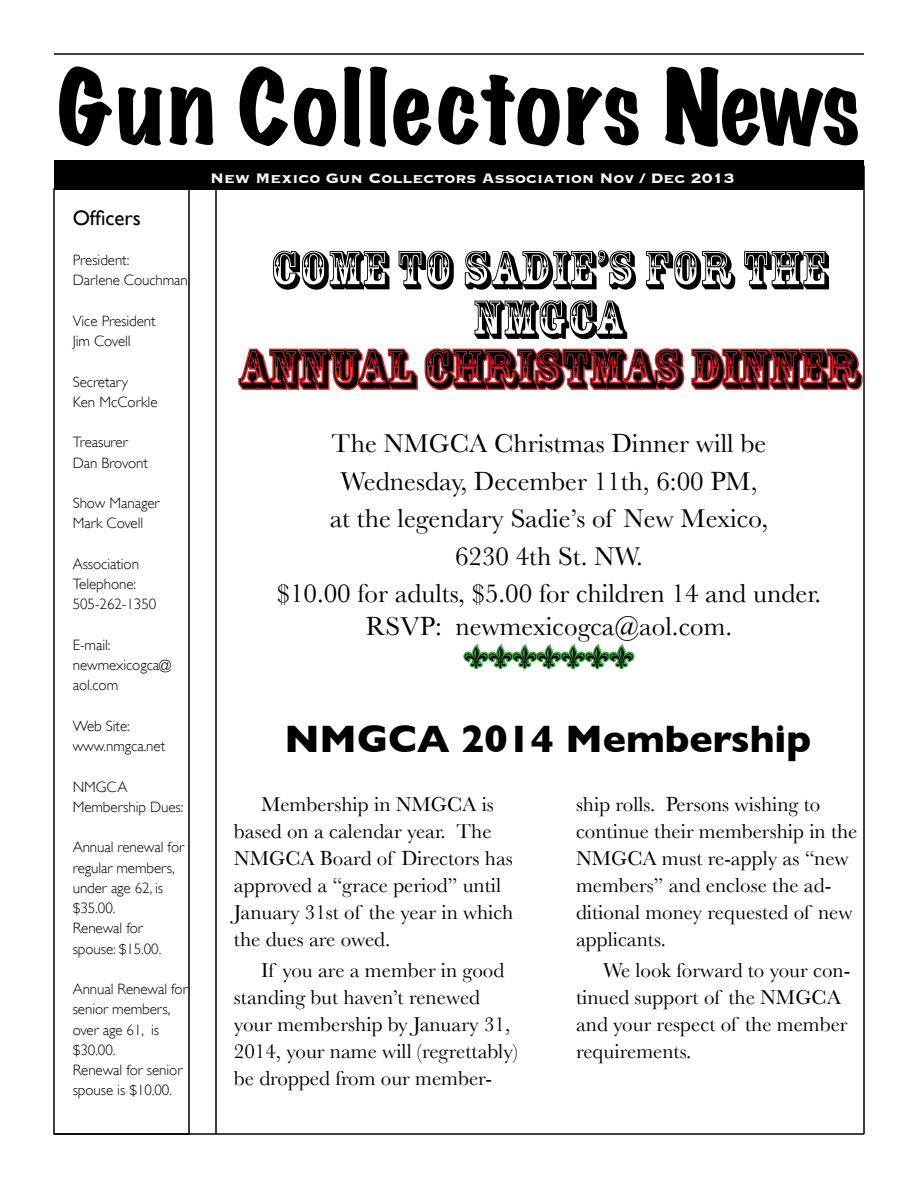
<style>
.page{position:relative;width:918px;height:1188px;background:#fff}
.page>*{position:absolute;margin:0;border:0;box-sizing:border-box;transform-origin:0 0}
.t1{font:expanded 93px "Marker Felt";letter-spacing:.035em;color:#000}
.t2{font:51px/49.5px "Rosewood Std";color:#000;text-align:center}
.t3{font:700 39px "Gill Sans";color:#000}
.t4{font:27px/37.5px "Baskerville";color:#000;text-align:center}
.t5{font:21px/27px "Baskerville";color:#000}
.t6{font:21px "Gill Sans";letter-spacing:-.005em;color:#000}
.t7{font:700 18px "Copperplate";color:#f7f7f7}
.t8{font:300 15px/20.2px "Gill Sans";letter-spacing:-.005em;color:#000}
</style>
<div class="page">
<div style="left:55px;top:161px;width:808px;height:28px;background:#000"></div>
<div style="left:54px;top:160px;width:810px;height:30px;border:2px solid #000"></div>
<hr style="left:215px;top:189px;width:2px;height:945px;background:#000">
<hr style="left:54px;top:1133px;width:810px;height:2px;background:#000">
<hr style="left:863px;top:166px;width:2px;height:968px;background:#000">
<hr style="left:54px;top:53px;width:810px;height:2px;background:#000">
<svg style="left:238px;top:316px;width:626px;height:101px"></svg>
<svg style="left:463px;top:643px;width:172px;height:27px"></svg>
<h1 class="t1" style="left:58px;top:33px;width:804px">Gun Collectors News</h1>
<p class="t6" style="left:73px;top:205px;width:70px">Officers</p>
<p class="t8" style="left:73px;top:249px;width:117px">President:<br>Darlene Couchman</p>
<p class="t8" style="left:73px;top:310px;width:85px">Vice President<br>Jim Covell</p>
<p class="t8" style="left:73px;top:371px;width:86px">Secretary<br>Ken McCorkle</p>
<p class="t8" style="left:73px;top:432px;width:77px">Treasurer<br>Dan Brovont</p>
<p class="t8" style="left:73px;top:492px;width:88px">Show Manager<br>Mark Covell</p>
<p class="t8" style="left:73px;top:553px;width:85px">Association<br>Telephone:<br>505-262-1350</p>
<p class="t8" style="left:73px;top:634px;width:100px">E-mail: newmexicogca@ aol.com</p>
<p class="t8" style="left:73px;top:715px;width:94px">Web Site: www.nmgca.net</p>
<p class="t8" style="left:73px;top:776px;width:112px">NMGCA<br>Membership Dues:</p>
<p class="t8" style="left:73px;top:837px;width:113px">Annual renewal for regular members, under age 62, is $35.00.<br>Renewal for spouse: $15.00.</p>
<p class="t8" style="left:73px;top:978px;width:116px">Annual Renewal for senior members, over age 61, is $30.00.<br>Renewal for senior spouse is $10.00.</p>
<p class="t7" style="left:210px;top:166px;width:526px">New Mexico Gun Collectors Association Nov / Dec 2013</p>
<h2 class="t2" style="left:238px;top:245px;width:623px">COME TO SADIE’S FOR THE<br>NMGCA<br>ANNUAL CHRISTMAS DINNER</h2>
<p class="t4" style="left:277px;top:424px;width:546px">The NMGCA Christmas Dinner will be Wednesday, December 11th, 6:00 PM,<br>at the legendary Sadie’s of New Mexico,<br>6230 4th St. NW.<br>$10.00 for adults, $5.00 for children 14 and under.</p>
<p class="t4" style="left:366px;top:607px;width:368px">RSVP: newmexicogca@aol.com.</p>
<h3 class="t3" style="left:284px;top:716px;width:529px">NMGCA 2014 Membership</h3>
<p class="t5" style="left:234px;top:790px;width:281px;text-indent:27px">Membership in NMGCA is based on a calendar year. The<br>NMGCA Board of Directors has approved a “grace period” until<br>January 31st of the year in which the dues are owed.</p>
<p class="t5" style="left:234px;top:957px;width:286px;text-indent:27px">If you are a member in good standing but haven’t renewed your membership by January 31,<br>2014, your name will (regrettably) be dropped from our member-</p>
<p class="t5" style="left:576px;top:790px;width:283px">ship rolls. Persons wishing to continue their membership in the<br>NMGCA must re-apply as “new members” and enclose the ad&shy;ditional money requested of new applicants.</p>
<p class="t5" style="left:576px;top:957px;width:276px;text-indent:27px">We look forward to your con&shy;tinued support of the NMGCA and your respect of the member requirements.</p>
</div>
